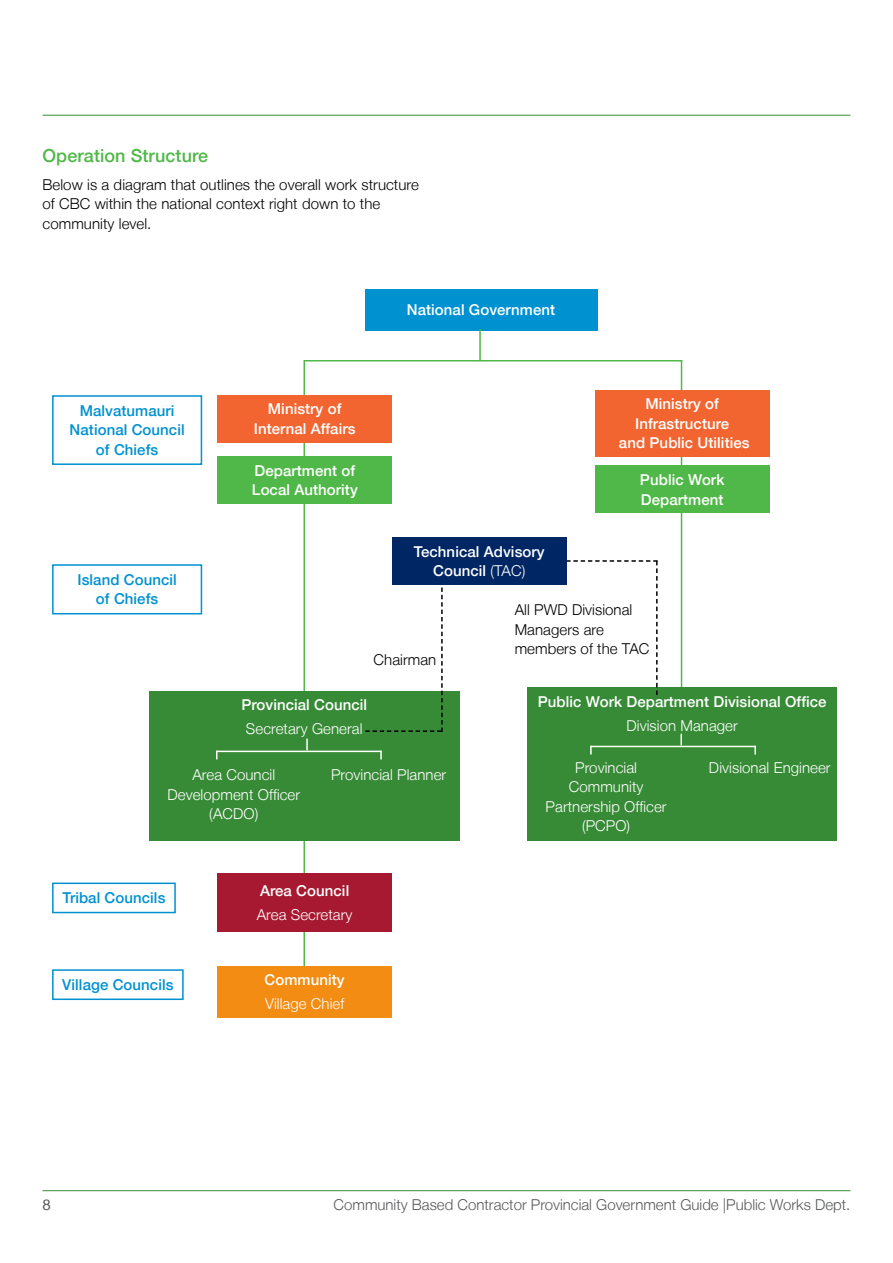
<style>
.page{position:relative;width:893px;height:1263px;background:#fff}
.page>*{position:absolute;margin:0;border:0;box-sizing:border-box;transform-origin:0 0}
._01_Subheading_H4{font:500 18px "Helvetica Neue LT";letter-spacing:.005em;color:#50b848}
._00_Body_Copy_P{font:500 15px/19.5px "Helvetica Neue LT";letter-spacing:.005em;color:#fff;text-align:center}
._00_Body_Copy_P-2{font:300 15px/19.5px "Helvetica Neue LT";letter-spacing:.005em;color:#fff;text-align:center}
._00_Body_Copy_P-3{font:300 15px/19.5px "Helvetica Neue LT";letter-spacing:.005em;color:#000}
.Diagram_Body_Copy{font:500 15px/19.5px "Helvetica Neue LT";letter-spacing:.005em;color:#0091d1;text-align:center}
.t1{font:300 15px "Helvetica Neue LT";color:#58595b}
.t2{font:15px "Helvetica Neue LT";color:#58595b}
.s1{font-weight:300}
</style>
<div class="page">
<hr style="left:43px;top:1190px;width:807px;height:1px;background:#378b36">
<hr style="left:43px;top:115px;width:807px;height:1px;background:#378b36">
<hr style="left:303px;top:360px;width:2px;height:630px;background:#50b848">
<hr style="left:681px;top:360px;width:1px;height:463px;background:#50b848">
<div style="left:365px;top:289px;width:232px;height:41px;background:#0091d1"></div>
<div style="left:217px;top:395px;width:175px;height:47px;background:#f26531"></div>
<div style="left:217px;top:456px;width:175px;height:48px;background:#50b848"></div>
<div style="left:149px;top:691px;width:310px;height:150px;background:#378b36"></div>
<div style="left:392px;top:538px;width:175px;height:47px;background:#002664"></div>
<div style="left:595px;top:466px;width:175px;height:47px;background:#50b848"></div>
<div style="left:527px;top:688px;width:310px;height:153px;background:#378b36"></div>
<div style="left:595px;top:390px;width:175px;height:67px;background:#f26531"></div>
<hr style="left:479px;top:329px;width:2px;height:32px;background:#50b848">
<hr style="left:304px;top:360px;width:378px;height:1px;background:#50b848">
<svg style="left:365px;top:587px;width:78px;height:145px"></svg>
<svg style="left:306px;top:739px;width:2px;height:11px"></svg>
<hr style="left:216px;top:751px;width:165px;height:1px;background:#fff">
<svg style="left:380px;top:751px;width:2px;height:8px"></svg>
<svg style="left:680px;top:734px;width:2px;height:11px"></svg>
<hr style="left:591px;top:746px;width:165px;height:1px;background:#fff">
<svg style="left:754px;top:747px;width:2px;height:7px"></svg>
<svg style="left:590px;top:746px;width:2px;height:8px"></svg>
<svg style="left:566px;top:560px;width:92px;height:135px"></svg>
<div style="left:52px;top:395px;width:150px;height:70px;border:2px solid #0091d1"></div>
<div style="left:52px;top:564px;width:150px;height:50px;border:2px solid #0091d1"></div>
<div style="left:52px;top:882px;width:124px;height:31px;border:2px solid #0091d1"></div>
<div style="left:52px;top:969px;width:132px;height:31px;border:2px solid #0091d1"></div>
<div style="left:217px;top:966px;width:175px;height:51px;background:#f28c12"></div>
<div style="left:217px;top:873px;width:175px;height:59px;background:#a71930"></div>
<p class="_01_Subheading_H4" style="left:43px;top:145px;width:167px">Operation Structure</p>
<p class="_00_Body_Copy_P-3" style="left:43px;top:174px;width:378px">Below is a diagram that outlines the overall work structure of CBC within the national context right down to the community level.</p>
<p class="Diagram_Body_Copy" style="left:70px;top:401px;width:117px">Malvatumauri<br>National Council of Chiefs</p>
<p class="Diagram_Body_Copy" style="left:77px;top:570px;width:101px">Island Council of Chiefs</p>
<p class="_00_Body_Copy_P" style="left:407px;top:300px;width:150px">National Government</p>
<p class="_00_Body_Copy_P" style="left:254px;top:399px;width:103px">Ministry of<br>Internal Affairs</p>
<p class="_00_Body_Copy_P" style="left:252px;top:460px;width:107px;text-align:left">Department of<br>Local Authority</p>
<p class="_00_Body_Copy_P" style="left:619px;top:394px;width:132px">Ministry of<br>Infrastructure<br>and Public Utilities</p>
<p class="_00_Body_Copy_P" style="left:414px;top:542px;width:132px">Technical Advisory<br>Council <span class="s1">(TAC)</span></p>
<p class="_00_Body_Copy_P" style="left:640px;top:470px;width:86px;text-align:left">Public Work<br>Department</p>
<p class="_00_Body_Copy_P-3" style="left:374px;top:649px;width:64px">Chairman</p>
<p class="_00_Body_Copy_P-3" style="left:515px;top:600px;width:136px">All PWD Divisional<br>Managers are members of the TAC</p>
<p class="_00_Body_Copy_P" style="left:241px;top:695px;width:127px">Provincial Council</p>
<p class="_00_Body_Copy_P-2" style="left:246px;top:719px;width:118px">Secretary General</p>
<p class="_00_Body_Copy_P" style="left:538px;top:692px;width:290px">Public Work Department Divisional Office</p>
<p class="_00_Body_Copy_P-2" style="left:626px;top:715px;width:113px">Division Manager</p>
<p class="_00_Body_Copy_P-2" style="left:192px;top:765px;width:84px">Area Council</p>
<p class="_00_Body_Copy_P-2" style="left:167px;top:784px;width:134px">Development Officer (ACDO)</p>
<p class="_00_Body_Copy_P-2" style="left:331px;top:765px;width:117px">Provincial Planner</p>
<p class="_00_Body_Copy_P-2" style="left:709px;top:757px;width:123px">Divisional Engineer</p>
<p class="_00_Body_Copy_P-2" style="left:546px;top:757px;width:123px">Provincial<br>Community<br>Partnership Officer (PCPO)</p>
<p class="Diagram_Body_Copy" style="left:62px;top:888px;width:105px">Tribal Councils</p>
<p class="_00_Body_Copy_P" style="left:260px;top:881px;width:91px">Area Council</p>
<p class="_00_Body_Copy_P-2" style="left:257px;top:904px;width:97px">Area Secretary</p>
<p class="Diagram_Body_Copy" style="left:62px;top:975px;width:113px">Village Councils</p>
<p class="_00_Body_Copy_P" style="left:265px;top:970px;width:82px">Community</p>
<p class="_00_Body_Copy_P-2" style="left:265px;top:993px;width:81px">Village Chief</p>
<p class="t2" style="left:43px;top:1195px;width:10px">8</p>
<p class="t1" style="left:334px;top:1195px;width:518px">Community Based Contractor Provincial Government Guide |Public Works Dept.</p>
</div>
